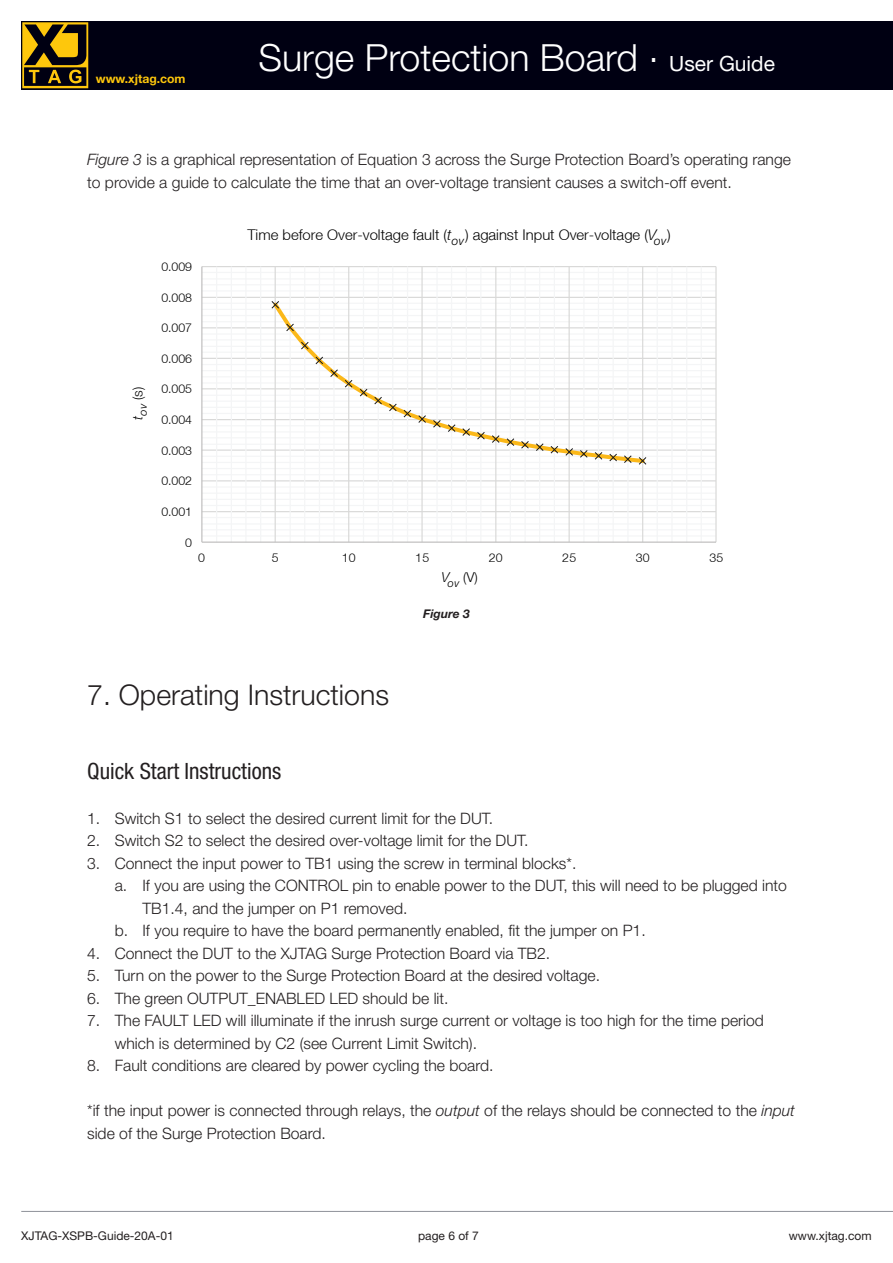
<style>
.page{position:relative;width:893px;height:1263px;background:#fff}
.page>*{position:absolute;margin:0;border:0;box-sizing:border-box;transform-origin:0 0}
.t1{font:300 37.5px "Helvetica Neue LT";color:#fff}
.t2{font:300 28.5px "Helvetica Neue LT";color:#231f20}
.t3{font:condensed 22.5px "Helvetica Neue";color:#231f20}
.t4{font:300 15.75px/22.5px "Helvetica Neue LT";color:#231f20}
.t5{font:300 14.85px "Helvetica Neue LT";color:#000}
.t6{font:300 13.65px "Helvetica Neue LT";color:#000}
.t7{font:300 12.3px "Helvetica Neue LT";letter-spacing:-.005em;color:#000}
.t8{font:700 12.15px "Helvetica Neue LT";color:#fec70c}
.t9{font:12px "Helvetica Neue LT";color:#231f20}
.t10{font:italic 700 12px "Helvetica Neue LT";color:#231f20}
.s1{font-weight:400;font-size:21px}
.s2{font-style:italic}
</style>
<div class="page">
<hr style="left:21px;top:1211px;width:872px;height:1px;background:#8f9299">
<div style="left:21px;top:21px;width:872px;height:68px;background:#000012"></div>
<svg style="left:22px;top:22px;width:66px;height:66px"></svg>
<hr style="left:202px;top:535px;width:514px;height:2px;background:#f4f5f6">
<hr style="left:202px;top:529px;width:514px;height:1px;background:#f4f5f6">
<hr style="left:202px;top:523px;width:514px;height:1px;background:#f4f5f6">
<hr style="left:202px;top:517px;width:514px;height:1px;background:#f4f5f6">
<hr style="left:202px;top:505px;width:514px;height:1px;background:#f4f5f6">
<hr style="left:202px;top:499px;width:514px;height:1px;background:#f4f5f6">
<hr style="left:202px;top:493px;width:514px;height:1px;background:#f4f5f6">
<hr style="left:202px;top:486px;width:514px;height:2px;background:#f4f5f6">
<hr style="left:202px;top:474px;width:514px;height:1px;background:#f4f5f6">
<hr style="left:202px;top:468px;width:514px;height:1px;background:#f4f5f6">
<hr style="left:202px;top:462px;width:514px;height:1px;background:#f4f5f6">
<hr style="left:202px;top:456px;width:514px;height:1px;background:#f4f5f6">
<hr style="left:202px;top:444px;width:514px;height:1px;background:#f4f5f6">
<hr style="left:202px;top:437px;width:514px;height:1px;background:#f4f5f6">
<hr style="left:202px;top:431px;width:514px;height:1px;background:#f4f5f6">
<hr style="left:202px;top:425px;width:514px;height:1px;background:#f4f5f6">
<hr style="left:202px;top:413px;width:514px;height:1px;background:#f4f5f6">
<hr style="left:202px;top:407px;width:514px;height:1px;background:#f4f5f6">
<hr style="left:202px;top:401px;width:514px;height:1px;background:#f4f5f6">
<hr style="left:202px;top:395px;width:514px;height:1px;background:#f4f5f6">
<hr style="left:202px;top:382px;width:514px;height:2px;background:#f4f5f6">
<hr style="left:202px;top:376px;width:514px;height:1px;background:#f4f5f6">
<hr style="left:202px;top:370px;width:514px;height:1px;background:#f4f5f6">
<hr style="left:202px;top:364px;width:514px;height:1px;background:#f4f5f6">
<hr style="left:202px;top:352px;width:514px;height:1px;background:#f4f5f6">
<hr style="left:202px;top:346px;width:514px;height:1px;background:#f4f5f6">
<hr style="left:202px;top:339px;width:514px;height:1px;background:#f4f5f6">
<hr style="left:202px;top:333px;width:514px;height:2px;background:#f4f5f6">
<hr style="left:202px;top:321px;width:514px;height:1px;background:#f4f5f6">
<hr style="left:202px;top:315px;width:514px;height:1px;background:#f4f5f6">
<hr style="left:202px;top:309px;width:514px;height:1px;background:#f4f5f6">
<hr style="left:202px;top:303px;width:514px;height:1px;background:#f4f5f6">
<hr style="left:202px;top:290px;width:514px;height:1px;background:#f4f5f6">
<hr style="left:202px;top:284px;width:514px;height:1px;background:#f4f5f6">
<hr style="left:202px;top:278px;width:514px;height:1px;background:#f4f5f6">
<hr style="left:202px;top:272px;width:514px;height:1px;background:#f4f5f6">
<hr style="left:202px;top:511px;width:514px;height:1px;background:#d9d9d8">
<hr style="left:202px;top:480px;width:514px;height:1px;background:#d9d9d8">
<hr style="left:202px;top:449px;width:514px;height:2px;background:#d9d9d8">
<hr style="left:202px;top:419px;width:514px;height:1px;background:#d9d9d8">
<hr style="left:202px;top:388px;width:514px;height:1px;background:#d9d9d8">
<hr style="left:202px;top:358px;width:514px;height:1px;background:#d9d9d8">
<hr style="left:202px;top:327px;width:514px;height:1px;background:#d9d9d8">
<hr style="left:202px;top:297px;width:514px;height:1px;background:#d9d9d8">
<hr style="left:202px;top:266px;width:514px;height:1px;background:#d9d9d8">
<hr style="left:216px;top:267px;width:1px;height:275px;background:#f4f5f6">
<hr style="left:231px;top:267px;width:1px;height:275px;background:#f4f5f6">
<hr style="left:245px;top:267px;width:1px;height:275px;background:#f4f5f6">
<hr style="left:260px;top:267px;width:1px;height:275px;background:#f4f5f6">
<hr style="left:290px;top:267px;width:1px;height:275px;background:#f4f5f6">
<hr style="left:304px;top:267px;width:1px;height:275px;background:#f4f5f6">
<hr style="left:319px;top:267px;width:1px;height:275px;background:#f4f5f6">
<hr style="left:333px;top:267px;width:2px;height:275px;background:#f4f5f6">
<hr style="left:363px;top:267px;width:1px;height:275px;background:#f4f5f6">
<hr style="left:378px;top:267px;width:1px;height:275px;background:#f4f5f6">
<hr style="left:392px;top:267px;width:1px;height:275px;background:#f4f5f6">
<hr style="left:407px;top:267px;width:1px;height:275px;background:#f4f5f6">
<hr style="left:436px;top:267px;width:2px;height:275px;background:#f4f5f6">
<hr style="left:451px;top:267px;width:1px;height:275px;background:#f4f5f6">
<hr style="left:466px;top:267px;width:1px;height:275px;background:#f4f5f6">
<hr style="left:480px;top:267px;width:1px;height:275px;background:#f4f5f6">
<hr style="left:510px;top:267px;width:1px;height:275px;background:#f4f5f6">
<hr style="left:524px;top:267px;width:2px;height:275px;background:#f4f5f6">
<hr style="left:539px;top:267px;width:1px;height:275px;background:#f4f5f6">
<hr style="left:554px;top:267px;width:1px;height:275px;background:#f4f5f6">
<hr style="left:583px;top:267px;width:1px;height:275px;background:#f4f5f6">
<hr style="left:598px;top:267px;width:1px;height:275px;background:#f4f5f6">
<hr style="left:613px;top:267px;width:1px;height:275px;background:#f4f5f6">
<hr style="left:627px;top:267px;width:1px;height:275px;background:#f4f5f6">
<hr style="left:657px;top:267px;width:1px;height:275px;background:#f4f5f6">
<hr style="left:671px;top:267px;width:2px;height:275px;background:#f4f5f6">
<hr style="left:686px;top:267px;width:1px;height:275px;background:#f4f5f6">
<hr style="left:701px;top:267px;width:1px;height:275px;background:#f4f5f6">
<hr style="left:275px;top:267px;width:1px;height:275px;background:#d9d9d8">
<hr style="left:348px;top:267px;width:1px;height:275px;background:#d9d9d8">
<hr style="left:421px;top:267px;width:2px;height:275px;background:#d9d9d8">
<hr style="left:495px;top:267px;width:1px;height:275px;background:#d9d9d8">
<hr style="left:569px;top:267px;width:1px;height:275px;background:#d9d9d8">
<hr style="left:642px;top:267px;width:1px;height:275px;background:#d9d9d8">
<hr style="left:715px;top:267px;width:2px;height:275px;background:#d9d9d8">
<hr style="left:201px;top:267px;width:1px;height:275px;background:#bfbebe">
<hr style="left:202px;top:541px;width:514px;height:2px;background:#bfbebe">
<svg style="left:270px;top:299px;width:377px;height:166px"></svg>
<svg style="left:270px;top:300px;width:10px;height:10px"></svg>
<svg style="left:285px;top:323px;width:10px;height:9px"></svg>
<svg style="left:300px;top:341px;width:10px;height:9px"></svg>
<svg style="left:314px;top:356px;width:39px;height:32px"></svg>
<svg style="left:359px;top:388px;width:288px;height:78px"></svg>
<p class="t8" style="left:96px;top:72px;width:91px">www.xjtag.com</p>
<h1 class="t1" style="left:259px;top:35px;width:518px">Surge Protection Board . <span class="s1">User Guide</span></h1>
<p class="t4" style="left:87px;top:148px;width:705px"><span class="s2">Figure 3</span> is a graphical representation of Equation 3 across the Surge Protection Board’s operating range to provide a guide to calculate the time that an over-voltage transient causes a switch-off event.</p>
<p class="t6" style="left:129px;top:420px;width:34px;rotate:-90deg"><span class="s2">t</span><sub>OV</sub> (s)</p>
<p class="t7" style="left:161px;top:259px;width:32px">0.009</p>
<p class="t7" style="left:161px;top:290px;width:32px">0.008</p>
<p class="t7" style="left:161px;top:320px;width:32px">0.007</p>
<p class="t7" style="left:161px;top:351px;width:32px">0.006</p>
<p class="t7" style="left:161px;top:381px;width:32px">0.005</p>
<p class="t7" style="left:161px;top:412px;width:32px">0.004</p>
<p class="t7" style="left:161px;top:443px;width:32px">0.003</p>
<p class="t7" style="left:161px;top:473px;width:32px">0.002</p>
<p class="t7" style="left:161px;top:504px;width:32px">0.001</p>
<p class="t7" style="left:185px;top:535px;width:8px">0</p>
<p class="t5" style="left:247px;top:226px;width:425px">Time before Over-voltage fault (<span class="s2">t</span><sub>OV</sub>) against Input Over-voltage (<span class="s2">V</span><sub>OV</sub>)</p>
<p class="t7" style="left:198px;top:550px;width:8px">0</p>
<p class="t7" style="left:272px;top:550px;width:8px">5</p>
<p class="t7" style="left:342px;top:550px;width:15px">10</p>
<p class="t7" style="left:415px;top:550px;width:15px">15</p>
<p class="t7" style="left:489px;top:550px;width:15px">20</p>
<p class="t7" style="left:562px;top:550px;width:15px">25</p>
<p class="t7" style="left:636px;top:550px;width:15px">30</p>
<p class="t7" style="left:709px;top:550px;width:15px">35</p>
<p class="t6" style="left:442px;top:569px;width:38px"><span class="s2">V</span><sub>OV</sub> (V)</p>
<p class="t10" style="left:423px;top:606px;width:48px">Figure 3</p>
<h2 class="t2" style="left:87px;top:678px;width:303px">7. Operating Instructions</h2>
<h3 class="t3" style="left:87px;top:758px;width:196px">Quick Start Instructions</h3>
<p class="t4" style="left:87px;top:807px;width:408px">1. Switch S1 to select the desired current limit for the DUT.</p>
<p class="t4" style="left:87px;top:829px;width:443px">2. Switch S2 to select the desired over-voltage limit for the DUT.</p>
<p class="t4" style="left:87px;top:852px;width:491px">3. Connect the input power to TB1 using the screw in terminal blocks*.</p>
<p class="t4" style="left:115px;top:874px;width:674px">a. If you are using the CONTROL pin to enable power to the DUT, this will need to be plugged into</p>
<p class="t4" style="left:142px;top:897px;width:266px">TB1.4, and the jumper on P1 removed.</p>
<p class="t4" style="left:115px;top:919px;width:532px">b. If you require to have the board permanently enabled, fit the jumper on P1.</p>
<p class="t4" style="left:87px;top:942px;width:465px">4. Connect the DUT to the XJTAG Surge Protection Board via TB2.</p>
<p class="t4" style="left:87px;top:964px;width:514px">5. Turn on the power to the Surge Protection Board at the desired voltage.</p>
<p class="t4" style="left:87px;top:987px;width:363px">6. The green OUTPUT_ENABLED LED should be lit.</p>
<p class="t4" style="left:115px;top:1009px;width:651px;text-indent:-28px">7. The FAULT LED will illuminate if the inrush surge current or voltage is too high for the time period which is determined by C2 (see Current Limit Switch).</p>
<p class="t4" style="left:87px;top:1054px;width:408px">8. Fault conditions are cleared by power cycling the board.</p>
<p class="t4" style="left:87px;top:1099px;width:709px">*if the input power is connected through relays, the <span class="s2">output</span> of the relays should be connected to the <span class="s2">input </span>side of the Surge Protection Board.</p>
<p class="t9" style="left:21px;top:1229px;width:154px">XJTAG-XSPB-Guide-20A-01</p>
<p class="t9" style="left:418px;top:1229px;width:62px">page 6 of 7</p>
<p class="t9" style="left:789px;top:1229px;width:84px">www.xjtag.com</p>
</div>
